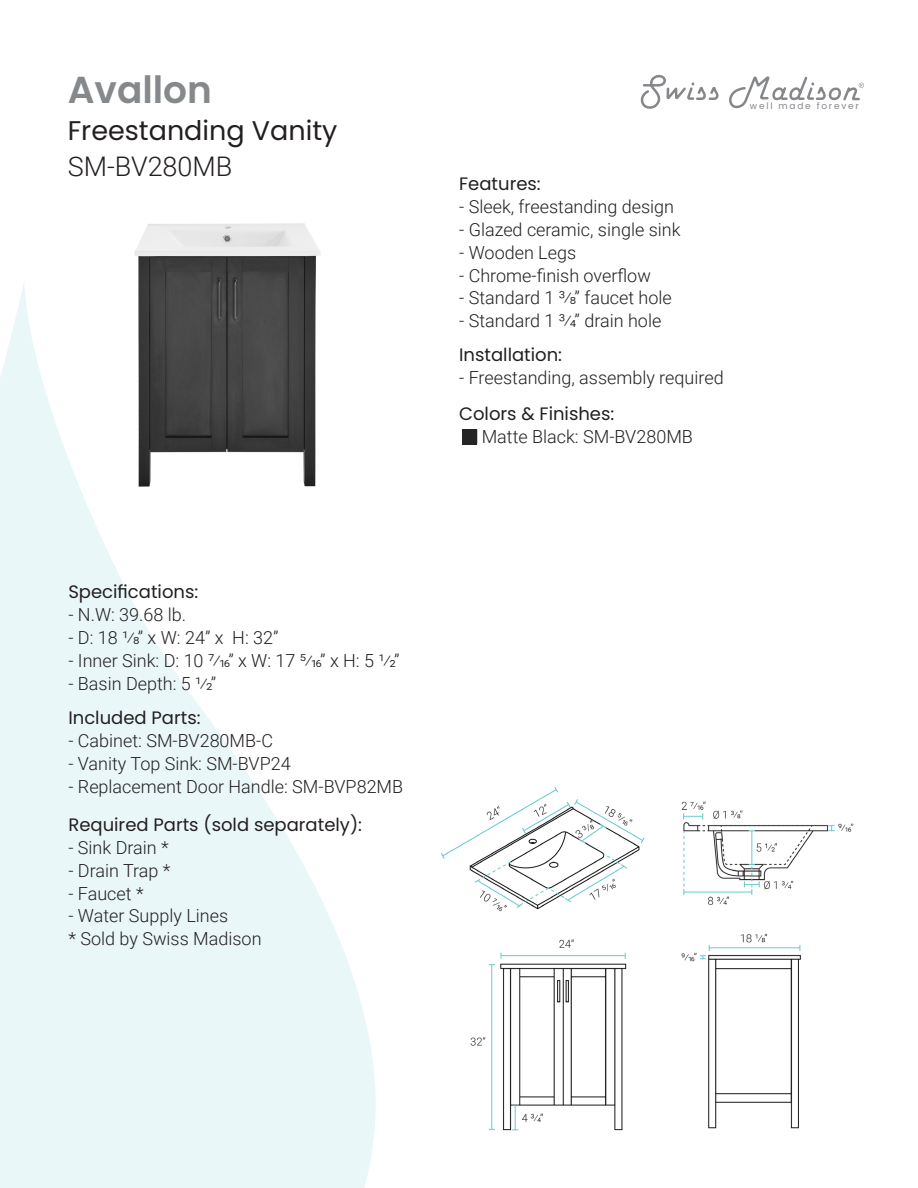
<style>
.page{position:relative;width:918px;height:1188px;background:#fff}
.page>*{position:absolute;margin:0;border:0;box-sizing:border-box;transform-origin:0 0}
.t1{font:600 37.5px "Poppins";color:#85898c}
.t2{font:27px "Poppins";color:#231f20}
.t3{font:300 27px "Roboto";color:#231f20}
.t4{font:300 18px "Roboto";color:#231f20}
.t5{font:18px "Poppins";color:#231f20}
.t6{font:9px "Poppins";letter-spacing:.2em;color:#85878a}
</style>
<div class="page">
<img style="left:134px;top:223px;width:187px;height:58px">
<svg style="left:0;top:281px;width:376px;height:907px;fill:#eaf7f8"></svg>
<img style="left:440px;top:787px;width:414px;height:344px">
<svg style="left:641px;top:75px;width:78px;height:34px"></svg>
<svg style="left:729px;top:76px;width:135px;height:33px"></svg>
<img style="left:462px;top:430px;width:15px;height:14px">
<p class="t1" style="left:68px;top:68px;width:146px">Avallon</p>
<p class="t2" style="left:68px;top:114px;width:271px">Freestanding Vanity</p>
<p class="t3" style="left:68px;top:148px;width:166px">SM-BV280MB</p>
<p class="t5" style="left:68px;top:582px;width:131px">Specifications:</p>
<p class="t4" style="left:68px;top:602px;width:119px">- N.W: 39.68 lb.</p>
<p class="t4" style="left:68px;top:625px;width:212px">- D: 18 1/8” x W: 24” x H: 32”</p>
<p class="t4" style="left:68px;top:648px;width:333px">- Inner Sink: D: 10 7/16” x W: 17 5/16” x H: 5 1/2”</p>
<p class="t4" style="left:68px;top:671px;width:149px">- Basin Depth: 5 1/2”</p>
<p class="t5" style="left:68px;top:708px;width:134px">Included Parts:</p>
<p class="t4" style="left:68px;top:728px;width:206px">- Cabinet: SM-BV280MB-C</p>
<p class="t4" style="left:68px;top:751px;width:224px">- Vanity Top Sink: SM-BVP24</p>
<p class="t4" style="left:68px;top:774px;width:336px">- Replacement Door Handle: SM-BVP82MB</p>
<p class="t5" style="left:68px;top:815px;width:295px">Required Parts (sold separately):</p>
<p class="t4" style="left:68px;top:835px;width:102px">- Sink Drain *</p>
<p class="t4" style="left:68px;top:858px;width:104px">- Drain Trap *</p>
<p class="t4" style="left:68px;top:881px;width:77px">- Faucet *</p>
<p class="t4" style="left:68px;top:903px;width:161px">- Water Supply Lines</p>
<p class="t4" style="left:68px;top:926px;width:195px">* Sold by Swiss Madison</p>
<p class="t5" style="left:459px;top:174px;width:83px">Features:</p>
<p class="t4" style="left:459px;top:194px;width:216px">- Sleek, freestanding design</p>
<p class="t4" style="left:459px;top:217px;width:223px">- Glazed ceramic, single sink</p>
<p class="t4" style="left:459px;top:240px;width:119px">- Wooden Legs</p>
<p class="t4" style="left:459px;top:263px;width:193px">- Chrome-finish overflow</p>
<p class="t4" style="left:459px;top:285px;width:214px">- Standard 1 3/8” faucet hole</p>
<p class="t4" style="left:459px;top:308px;width:204px">- Standard 1 3/4” drain hole</p>
<p class="t5" style="left:459px;top:345px;width:104px">Installation:</p>
<p class="t4" style="left:459px;top:365px;width:266px">- Freestanding, assembly required</p>
<p class="t5" style="left:459px;top:403px;width:157px">Colors &amp; Finishes:</p>
<p class="t4" style="left:482px;top:424px;width:213px">Matte Black: SM-BV280MB</p>
<p class="t6" style="left:750px;top:101px;width:111px">well made forever</p>
</div>
